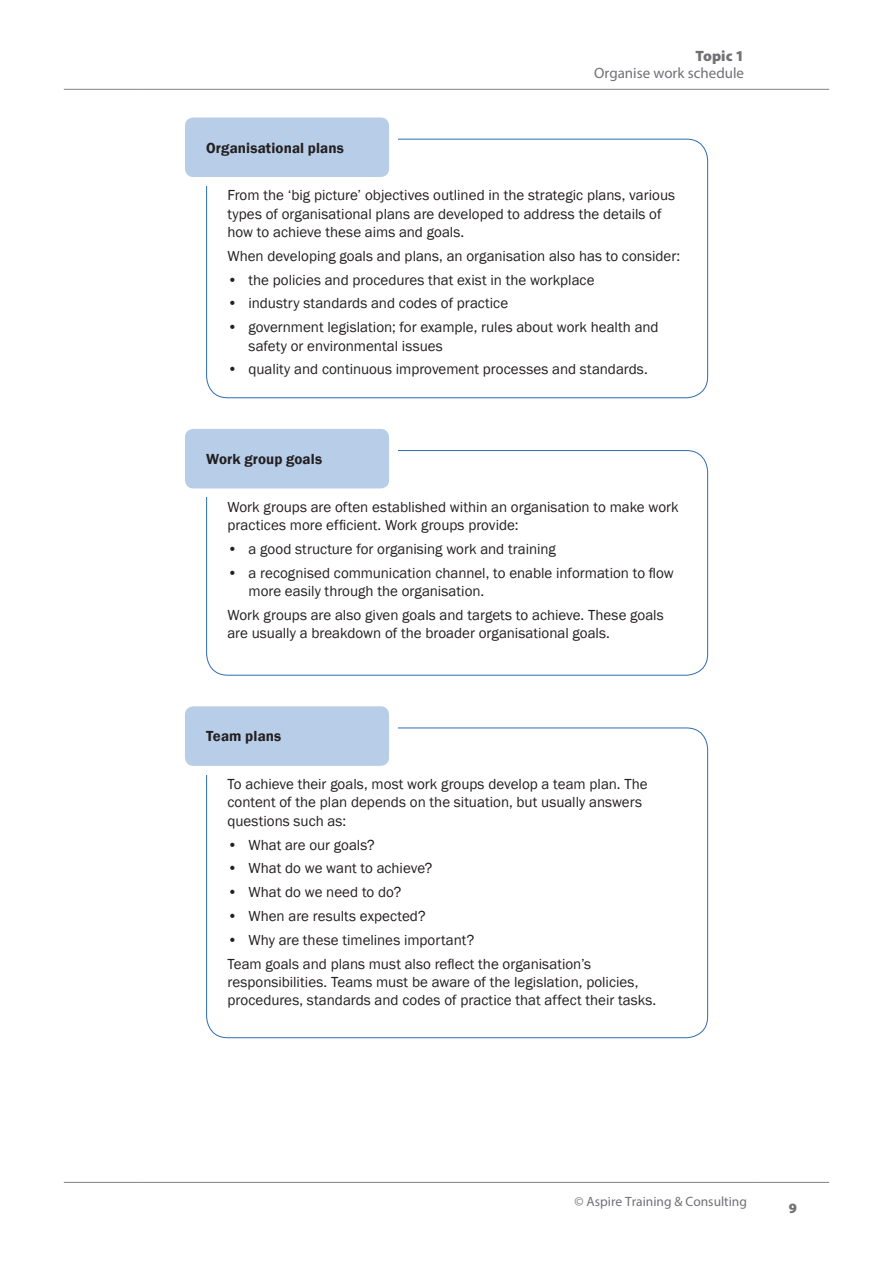
<style>
.page{position:relative;width:893px;height:1263px;background:#fff}
.page>*{position:absolute;margin:0;border:0;box-sizing:border-box;transform-origin:0 0}
.t1{font:15px/18.3px "Franklin Gothic";color:#231f20}
.t2{font:600 15px "Franklin Gothic";letter-spacing:.005em;color:#231f20}
.t3{font:15px "Myriad Pro";color:#717074}
.t4{font:900 15px "Myriad Pro";letter-spacing:.005em;color:#717074}
.t5{font:900 14.25px "Myriad Pro";color:#717074}
.t6{font:13.5px "Myriad Pro";color:#717074}
</style>
<div class="page">
<hr style="left:64px;top:1182px;width:72px;height:1px;background:#808285">
<hr style="left:136px;top:1182px;width:621px;height:1px;background:#808285">
<hr style="left:757px;top:1182px;width:72px;height:1px;background:#808285">
<hr style="left:64px;top:89px;width:72px;height:1px;background:#808285">
<hr style="left:136px;top:89px;width:621px;height:1px;background:#808285">
<hr style="left:757px;top:89px;width:72px;height:1px;background:#808285">
<div style="left:185px;top:117px;width:204px;height:60px;background:#b7cde8;border-radius:9px"></div>
<div style="left:185px;top:429px;width:204px;height:59px;background:#b7cde8;border-radius:9px"></div>
<div style="left:185px;top:706px;width:204px;height:60px;background:#b7cde8;border-radius:9px"></div>
<p class="t4" style="left:695px;top:47px;width:50px">Topic 1</p>
<p class="t3" style="left:594px;top:63px;width:152px">Organise work schedule</p>
<p class="t2" style="left:206px;top:138px;width:139px">Organisational plans</p>
<p class="t1" style="left:227px;top:186px;width:449px">From the ‘big picture’ objectives outlined in the strategic plans, various types of organisational plans are developed to address the details of how to achieve these aims and goals.</p>
<p class="t1" style="left:227px;top:247px;width:454px">When developing goals and plans, an organisation also has to consider:</p>
<p class="t1" style="left:227px;top:271px;width:369px">• the policies and procedures that exist in the workplace</p>
<p class="t1" style="left:227px;top:295px;width:282px">• industry standards and codes of practice</p>
<p class="t1" style="left:248px;top:318px;width:412px;text-indent:-21px">• government legislation; for example, rules about work health and safety or environmental issues</p>
<p class="t1" style="left:227px;top:360px;width:422px">• quality and continuous improvement processes and standards.</p>
<p class="t2" style="left:206px;top:450px;width:117px">Work group goals</p>
<p class="t1" style="left:227px;top:498px;width:453px">Work groups are often established within an organisation to make work practices more efficient. Work groups provide:</p>
<p class="t1" style="left:227px;top:540px;width:330px">• a good structure for organising work and training</p>
<p class="t1" style="left:248px;top:564px;width:427px;text-indent:-21px">• a recognised communication channel, to enable information to flow more easily through the organisation.</p>
<p class="t1" style="left:227px;top:606px;width:438px">Work groups are also given goals and targets to achieve. These goals are usually a breakdown of the broader organisational goals.</p>
<p class="t2" style="left:206px;top:727px;width:77px">Team plans</p>
<p class="t1" style="left:227px;top:775px;width:422px">To achieve their goals, most work groups develop a team plan. The content of the plan depends on the situation, but usually answers questions such as:</p>
<p class="t1" style="left:227px;top:836px;width:149px">• What are our goals?</p>
<p class="t1" style="left:227px;top:859px;width:206px">• What do we want to achieve?</p>
<p class="t1" style="left:227px;top:883px;width:175px">• What do we need to do?</p>
<p class="t1" style="left:227px;top:907px;width:200px">• When are results expected?</p>
<p class="t1" style="left:227px;top:928px;width:365px;line-height:23.9px">• Why are these timelines important?<br>Team goals and plans must also reflect the organisation’s</p>
<p class="t1" style="left:227px;top:973px;width:430px">responsibilities. Teams must be aware of the legislation, policies, procedures, standards and codes of practice that affect their tasks.</p>
<p class="t6" style="left:574px;top:1193px;width:174px">© Aspire Training &amp; Consulting</p>
<p class="t5" style="left:789px;top:1200px;width:10px">9</p>
</div>
